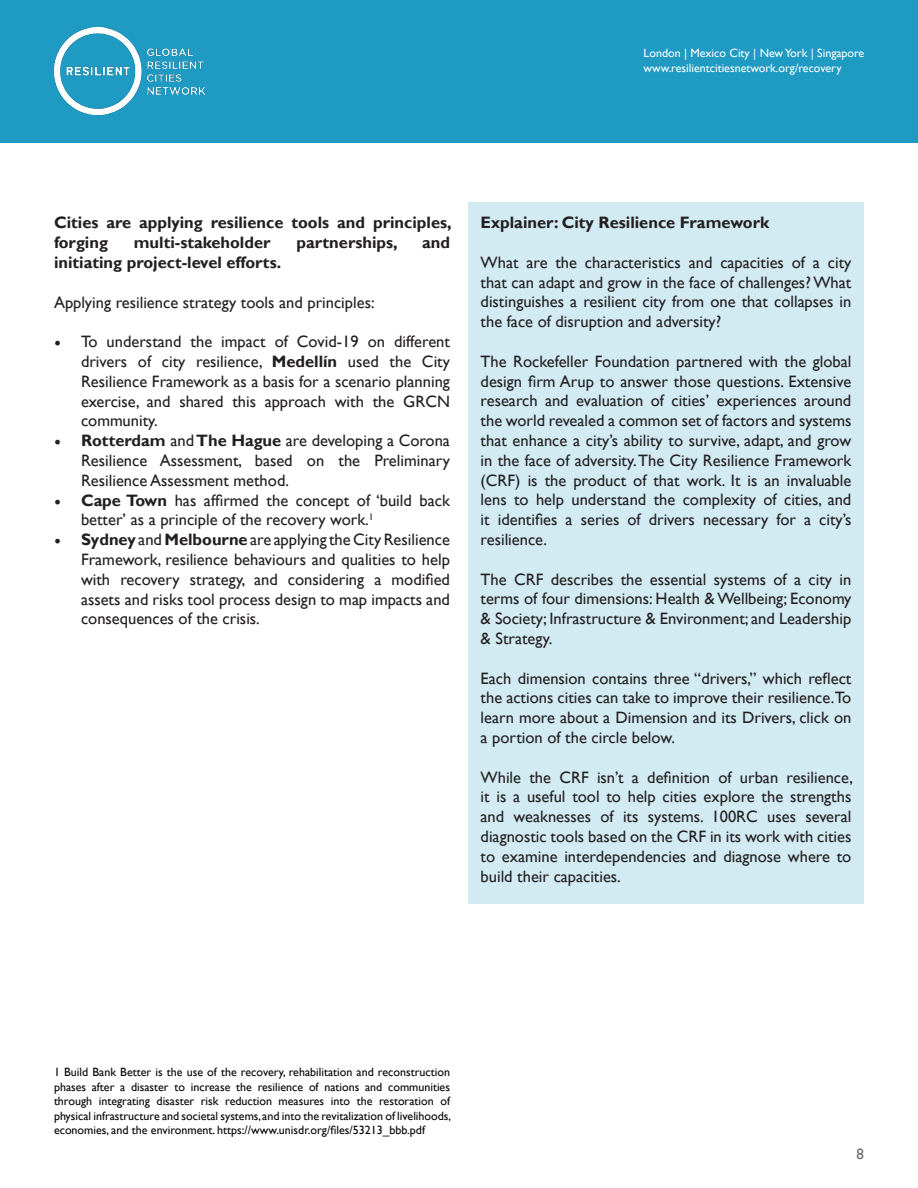
<style>
.page{position:relative;width:918px;height:1188px;background:#fff}
.page>*{position:absolute;margin:0;border:0;box-sizing:border-box;transform-origin:0 0}
.t1{font:16.5px/19.8px "Gill Sans";color:#231f20;text-align:justify}
.t2{font:700 16.5px/19.8px "Gill Sans";color:#231f20}
.t3{font:15px "Gill Sans";color:#6c6d70}
.Footnote{font:12px/14.4px "Gill Sans";color:#040503;text-align:justify}
.t4{font:12px/14.4px "Gill Sans";color:#fff}
.s1{font-family:"Minion Pro";font-size:18px}
.s2{font-weight:700}
</style>
<div class="page">
<div style="left:0;top:0;width:918px;height:143px;background:#1e9ac3"></div>
<img style="left:54px;top:28px;width:152px;height:87px">
<div style="left:468px;top:202px;width:396px;height:702px;background:#d2ebf3"></div>
<p class="t4" style="left:644px;top:46px;width:222px">London | Mexico City | New York | Singapore www.resilientcitiesnetwork.org/recovery</p>
<p class="t2" style="left:54px;top:213px;width:399px">Cities are applying resilience tools and principles, forging</p>
<p class="t2" style="left:134px;top:233px;width:138px">multi-stakeholder</p>
<p class="t2" style="left:297px;top:233px;width:103px">partnerships,</p>
<p class="t2" style="left:422px;top:233px;width:30px">and</p>
<p class="t2" style="left:54px;top:253px;width:229px">initiating project-level efforts.</p>
<p class="t1" style="left:54px;top:293px;width:322px">Applying resilience strategy tools and principles:</p>
<p class="t1" style="left:81px;top:332px;width:371px;text-indent:-27px"><span class="s1">•</span> To understand the impact of Covid-19 on different drivers of city resilience, <span class="s2">Medellín</span> used the City Resilience Framework as a basis for a scenario planning exercise, and shared this approach with the GRCN community.</p>
<p class="t1" style="left:81px;top:431px;width:371px;text-indent:-27px"><span class="s1">•</span> <span class="s2">Rotterdam</span> and <span class="s2">The Hague</span> are developing a Corona Resilience Assessment, based on the Preliminary Resilience Assessment method.</p>
<p class="t1" style="left:81px;top:491px;width:371px;text-indent:-27px"><span class="s1">•</span> <span class="s2">Cape Town</span> has affirmed the concept of ‘build back better’ as a principle of the recovery work.<sup>1</sup></p>
<p class="t1" style="left:81px;top:530px;width:371px;text-indent:-27px"><span class="s1">•</span> <span class="s2">Sydney</span> and <span class="s2">Melbourne</span> are applying the City Resilience Framework, resilience behaviours and qualities to help with recovery strategy, and considering a modified assets and risks tool process design to map impacts and consequences of the crisis.</p>
<p class="t2" style="left:481px;top:213px;width:290px">Explainer: City Resilience Framework</p>
<p class="t1" style="left:481px;top:253px;width:372px">What are the characteristics and capacities of a city that can adapt and grow in the face of challenges? What distinguishes a resilient city from one that collapses in the face of disruption and adversity?</p>
<p class="t1" style="left:481px;top:352px;width:372px">The Rockefeller Foundation partnered with the global design firm Arup to answer those questions. Extensive research and evaluation of cities’ experiences around the world revealed a common set of factors and systems that enhance a city’s ability to survive, adapt, and grow in the face of adversity. The City Resilience Framework (CRF) is the product of that work. It is an invaluable lens to help understand the complexity of cities, and it identifies a series of drivers necessary for a city’s resilience.</p>
<p class="t1" style="left:481px;top:570px;width:372px">The CRF describes the essential systems of a city in terms of four dimensions: Health &amp; Wellbeing; Economy &amp; Society; Infrastructure &amp; Environment; and Leadership &amp; Strategy.</p>
<p class="t1" style="left:481px;top:669px;width:372px">Each dimension contains three “drivers,” which reflect the actions cities can take to improve their resilience.To learn more about a Dimension and its Drivers, click on a portion of the circle below.</p>
<p class="t1" style="left:481px;top:768px;width:374px">While the CRF isn’t a definition of urban resilience, it is a useful tool to help cities explore the strengths and weaknesses of its systems. 100RC uses several diagnostic tools based on the CRF in its work with cities to examine interdependencies and diagnose where to build their capacities.</p>
<p class="Footnote" style="left:54px;top:1065px;width:399px">1 Build Bank Better is the use of the recovery, rehabilitation and reconstruction phases after a disaster to increase the resilience of nations and communities through integrating disaster risk reduction measures into the restoration of physical infrastructure and societal systems, and into the revitalization of livelihoods, economies, and the environment. https://www.unisdr.org/files/53213_bbb.pdf</p>
<p class="t3" style="left:857px;top:1146px;width:9px">8</p>
</div>
